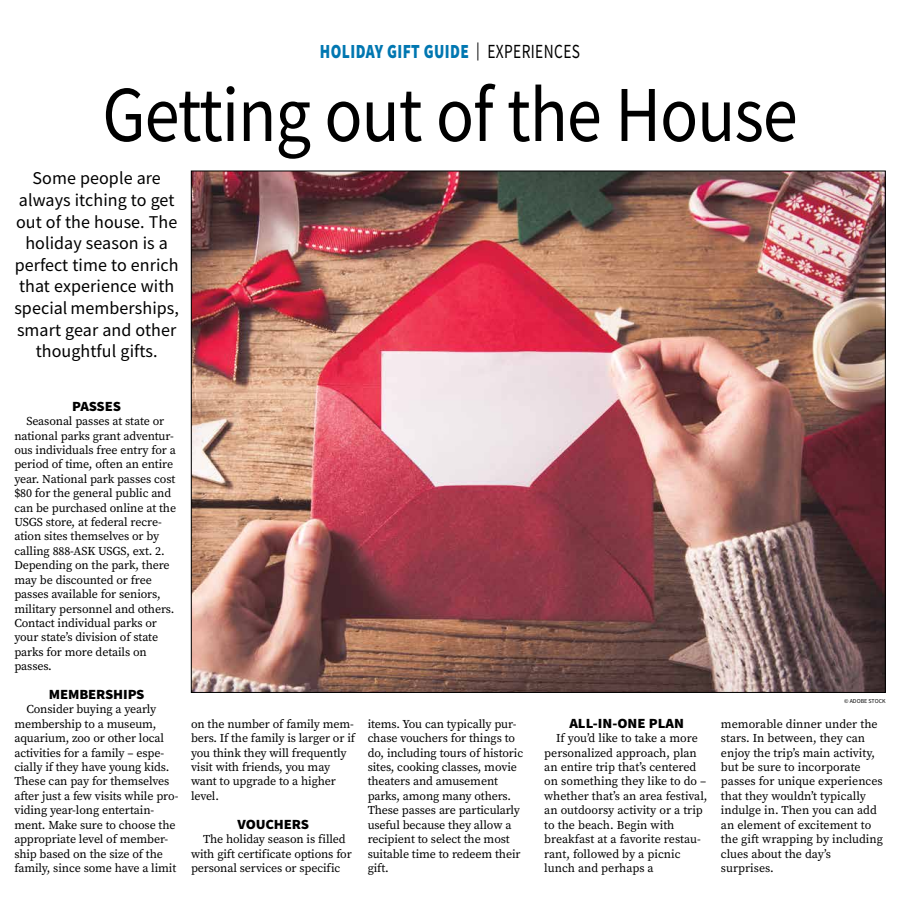
<style>
.page{position:relative;width:900px;height:908px;background:#fff}
.page>*{position:absolute;margin:0;border:0;box-sizing:border-box;transform-origin:0 0}
.t1{font:79.2px "Source Sans Pro";letter-spacing:-.015em;color:#000;scale:.89 1}
.t2{font:900 20px "Source Sans Pro";letter-spacing:.025em;color:#0077b1;scale:.77 1}
.t3{font:18px/21.6px "Source Sans Pro";letter-spacing:.005em;color:#000;text-align:center}
.t4{font:900 14px "Source Sans Pro";letter-spacing:-.01em;color:#000;scale:1.05 1}
.t5{font:12px/14.4px "Source Serif Pro";letter-spacing:-.01em;color:#000}
.t6{font:6px "Source Sans Pro";color:#000}
.s1{font-weight:400;font-size:18px;color:#000}
.s2{font-weight:400;color:#000}
</style>
<div class="page">
<img style="left:193px;top:173px;width:691px;height:517px">
<h2 class="t2" style="left:320px;top:38px;width:339px">HOLIDAY GIFT GUIDE <span class="s1">|</span> <span class="s2">EXPERIENCES</span></h2>
<h1 class="t1" style="left:102px;top:64px;width:783px">Getting out of the House</h1>
<h3 class="t3" style="left:14px;top:167px;width:166px">Some people are always itching to get out of the house. The holiday season is a perfect time to enrich that experience with special memberships, smart gear and other thoughtful gifts.</h3>
<p class="t4" style="left:72px;top:396px;width:48px">PASSES</p>
<p class="t5" style="left:14px;top:414px;width:163px;text-indent:12px">Seasonal passes at state or national parks grant adventur&shy;ous individuals free entry for a period of time, often an entire year. National park passes cost $80 for the general public and can be purchased online at the<br>USGS store, at federal recre&shy;ation sites themselves or by calling 888-ASK USGS, ext. 2.<br>Depending on the park, there may be discounted or free passes available for seniors, military personnel and others.<br>Contact individual parks or your state’s division of state parks for more details on passes.</p>
<p class="t4" style="left:49px;top:684px;width:93px">MEMBERSHIPS</p>
<p class="t5" style="left:14px;top:702px;width:166px;text-indent:12px">Consider buying a yearly membership to a museum, aquarium, zoo or other local activities for a family – espe&shy;cially if they have young kids.<br>These can pay for themselves after just a few visits while pro&shy;viding year-long entertain&shy;ment. Make sure to choose the appropriate level of member&shy;ship based on the size of the family, since some have a limit</p>
<p class="t5" style="left:191px;top:716px;width:166px">on the number of family mem&shy;bers. If the family is larger or if you think they will frequently visit with friends, you may want to upgrade to a higher level.</p>
<p class="t4" style="left:238px;top:814px;width:70px">VOUCHERS</p>
<p class="t5" style="left:191px;top:831px;width:162px;text-indent:12px">The holiday season is filled with gift certificate options for personal services or specific</p>
<p class="t5" style="left:368px;top:716px;width:157px">items. You can typically pur&shy;chase vouchers for things to do, including tours of historic sites, cooking classes, movie theaters and amusement parks, among many others.<br>These passes are particularly useful because they allow a recipient to select the most suitable time to redeem their gift.</p>
<p class="t4" style="left:569px;top:713px;width:111px">ALL-IN-ONE PLAN</p>
<p class="t5" style="left:544px;top:730px;width:165px;text-indent:12px">If you’d like to take a more personalized approach, plan an entire trip that’s centered on something they like to do – whether that’s an area festival, an outdoorsy activity or a trip to the beach. Begin with breakfast at a favorite restau&shy;rant, followed by a picnic lunch and perhaps a</p>
<p class="t6" style="left:844px;top:697px;width:43px">© ADOBE STOCK</p>
<p class="t5" style="left:721px;top:716px;width:164px">memorable dinner under the stars. In between, they can enjoy the trip’s main activity, but be sure to incorporate passes for unique experiences that they wouldn’t typically indulge in. Then you can add an element of excitement to the gift wrapping by including clues about the day’s surprises.</p>
</div>
